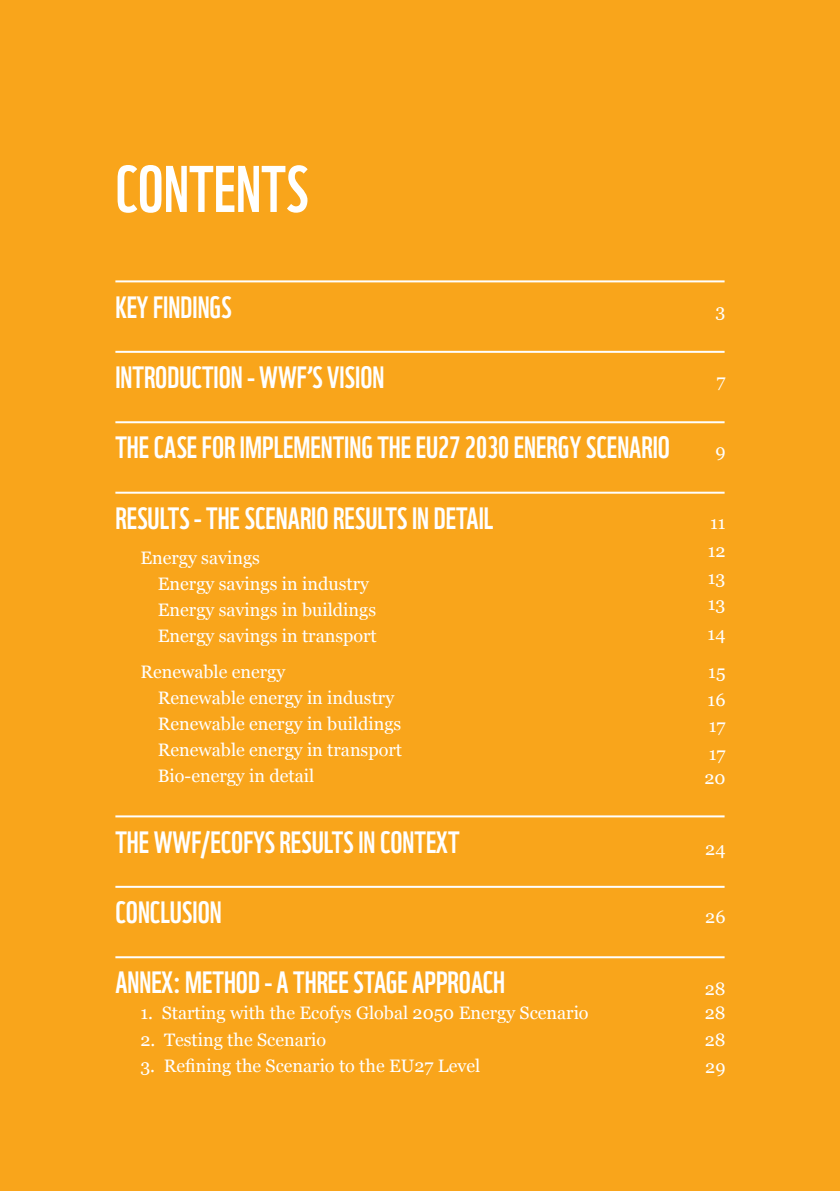
<style>
.page{position:relative;width:840px;height:1191px;background:#fff}
.page>*{position:absolute;margin:0;border:0;box-sizing:border-box;transform-origin:0 0}
.t1{font:64px "WWF";color:#fff}
.t2{font:30px "WWF";color:#fff}
.t3{font:18px "Georgia";color:#fff}
</style>
<div class="page">
<div style="left:0;top:0;width:839px;height:1191px;background:#f9a51b"></div>
<hr style="left:115px;top:280px;width:609px;height:2px;background:#fff">
<hr style="left:115px;top:351px;width:609px;height:2px;background:#fff">
<hr style="left:115px;top:421px;width:609px;height:2px;background:#fff">
<hr style="left:115px;top:492px;width:609px;height:2px;background:#fff">
<hr style="left:115px;top:815px;width:609px;height:2px;background:#fff">
<hr style="left:115px;top:886px;width:609px;height:2px;background:#fff">
<hr style="left:115px;top:956px;width:609px;height:2px;background:#fff">
<p class="t1" style="left:115px;top:139px;width:194px">CONTENTS</p>
<p class="t2" style="left:115px;top:283px;width:118px">KEY FINDINGS</p>
<p class="t2" style="left:115px;top:354px;width:270px">INTRODUCTION - WWF’S VISION</p>
<p class="t2" style="left:115px;top:424px;width:556px">THE CASE FOR IMPLEMENTING THE EU27 2030 ENERGY SCENARIO</p>
<p class="t2" style="left:115px;top:494px;width:379px">RESULTS - THE SCENARIO RESULTS IN DETAIL</p>
<p class="t3" style="left:140px;top:547px;width:121px">Energy savings</p>
<p class="t3" style="left:158px;top:573px;width:212px">Energy savings in industry</p>
<p class="t3" style="left:158px;top:599px;width:220px">Energy savings in buildings</p>
<p class="t3" style="left:158px;top:625px;width:220px">Energy savings in transport</p>
<p class="t3" style="left:140px;top:661px;width:146px">Renewable energy</p>
<p class="t3" style="left:158px;top:687px;width:238px">Renewable energy in industry</p>
<p class="t3" style="left:158px;top:713px;width:245px">Renewable energy in buildings</p>
<p class="t3" style="left:158px;top:739px;width:245px">Renewable energy in transport</p>
<p class="t3" style="left:158px;top:765px;width:158px">Bio-energy in detail</p>
<p class="t2" style="left:115px;top:818px;width:345px">THE WWF/ECOFYS RESULTS IN CONTEXT</p>
<p class="t2" style="left:115px;top:888px;width:108px">CONCLUSION</p>
<p class="t2" style="left:115px;top:959px;width:391px">ANNEX: METHOD - A THREE STAGE APPROACH</p>
<p class="t3" style="left:140px;top:1002px;width:449px">1. Starting with the Ecofys Global 2050 Energy Scenario</p>
<p class="t3" style="left:140px;top:1028px;width:187px">2. Testing the Scenario</p>
<p class="t3" style="left:140px;top:1054px;width:341px">3. Refining the Scenario to the EU27 Level</p>
<p class="t3" style="left:715px;top:300px;width:11px">3</p>
<p class="t3" style="left:716px;top:370px;width:11px">7</p>
<p class="t3" style="left:715px;top:440px;width:12px">9</p>
<p class="t3" style="left:709px;top:512px;width:17px">11</p>
<p class="t3" style="left:707px;top:540px;width:19px">12</p>
<p class="t3" style="left:707px;top:566px;width:19px">13</p>
<p class="t3" style="left:707px;top:593px;width:19px">13</p>
<p class="t3" style="left:707px;top:623px;width:19px">14</p>
<p class="t3" style="left:707px;top:661px;width:19px">15</p>
<p class="t3" style="left:707px;top:688px;width:19px">16</p>
<p class="t3" style="left:708px;top:714px;width:18px">17</p>
<p class="t3" style="left:708px;top:743px;width:18px">17</p>
<p class="t3" style="left:704px;top:767px;width:23px">20</p>
<p class="t3" style="left:705px;top:838px;width:22px">24</p>
<p class="t3" style="left:704px;top:906px;width:22px">26</p>
<p class="t3" style="left:704px;top:978px;width:22px">28</p>
<p class="t3" style="left:704px;top:1002px;width:22px">28</p>
<p class="t3" style="left:704px;top:1028px;width:22px">28</p>
<p class="t3" style="left:704px;top:1056px;width:22px">29</p>
</div>
